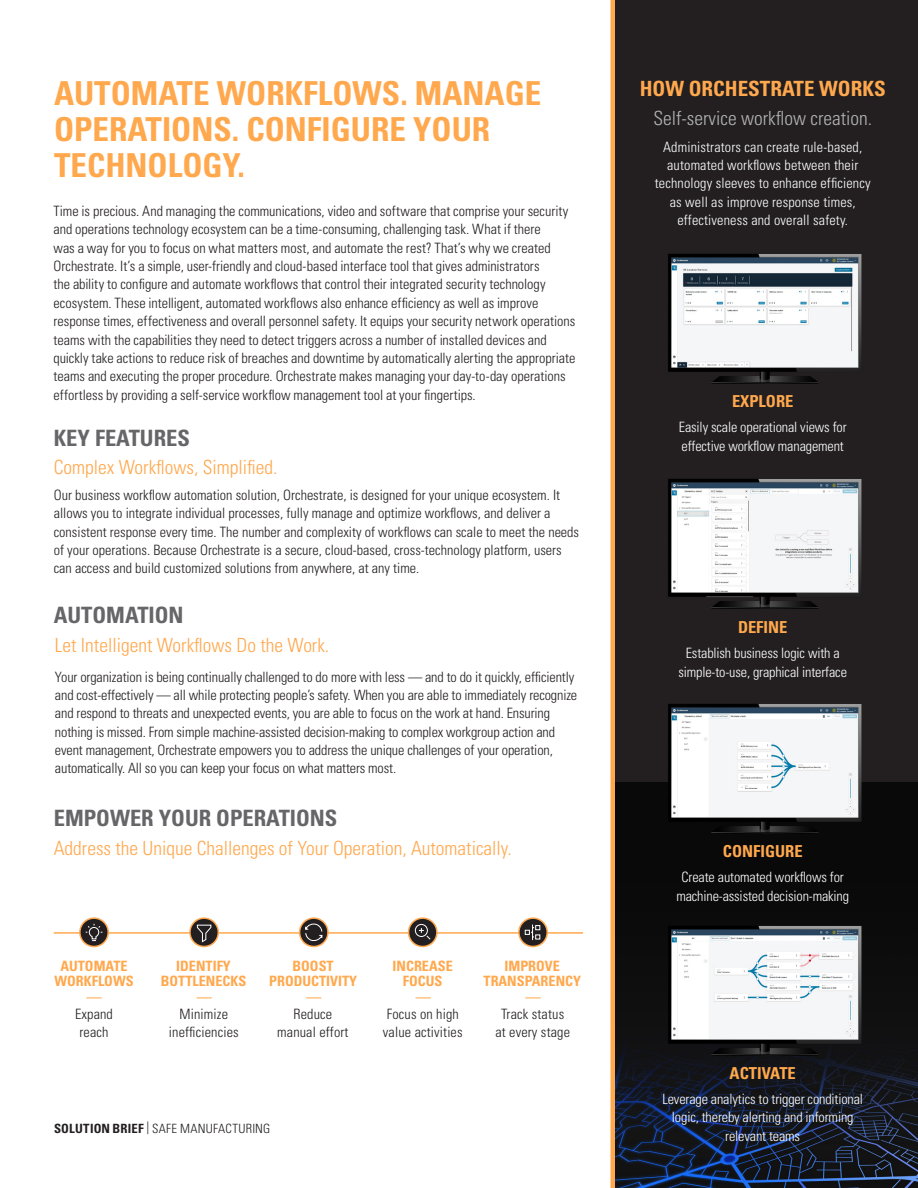
<style>
.page{position:relative;width:918px;height:1188px;background:#fff}
.page>*{position:absolute;margin:0;border:0;box-sizing:border-box;transform-origin:0 0}
.Body_Text{font:700 condensed 33px/36px "Univers LT Std";color:#ffa84d}
.Body_Text-2{font:700 condensed 22.5px "Univers LT Std";color:#666669}
.Body_Text-3{font:700 condensed 21px "Univers LT Std";color:#ffa84d}
.Body_Text-4{font:300 condensed 19.5px "Univers LT Std";color:#ffa84d}
.Body_Text-5{font:300 condensed 19.5px "Univers LT Std";color:#b3b3b3}
.Body_Text-6{font:700 condensed 16.5px "Univers LT Std";color:#ffa84d}
.Body_Text-7{font:300 condensed 14.25px/18.3px "Univers LT Std";color:#231f20;text-align:center}
.Body_Text-8{font:300 condensed 14.25px/18.3px "Univers LT Std";letter-spacing:-.01em;color:#fff;text-align:center}
.Body_Text-9{font:300 condensed 14.25px/18.3px "Univers LT Std";letter-spacing:.01em;color:#fff;text-align:center}
.Body_Text-10{font:700 condensed 14.25px/15px "Univers LT Std";color:#ffa84d;text-align:center}
.t1{font:300 condensed 12.75px "Univers LT Std";letter-spacing:.02em;color:#231f20}
.s1{font-weight:700}
</style>
<div class="page">
<div style="left:610px;top:0;width:6px;height:1188px;background:#ffa84d"></div>
<hr style="left:55px;top:932px;width:527px;height:2px;background:#ffa84d">
<svg style="left:80px;top:918px;width:28px;height:28px"></svg>
<div style="left:79px;top:917px;width:30px;height:30px;border:2px solid #ffa84d;border-radius:50%"></div>
<svg style="left:87px;top:997px;width:14px;height:1px"></svg>
<svg style="left:85px;top:923px;width:18px;height:18px"></svg>
<svg style="left:190px;top:918px;width:28px;height:28px"></svg>
<div style="left:189px;top:917px;width:30px;height:30px;border:2px solid #ffa84d;border-radius:50%"></div>
<svg style="left:197px;top:997px;width:14px;height:1px"></svg>
<svg style="left:197px;top:924px;width:15px;height:19px"></svg>
<svg style="left:519px;top:918px;width:28px;height:28px"></svg>
<div style="left:518px;top:917px;width:30px;height:30px;border:2px solid #ffa84d;border-radius:50%"></div>
<svg style="left:526px;top:997px;width:14px;height:1px"></svg>
<svg style="left:525px;top:925px;width:15px;height:15px"></svg>
<div style="left:409px;top:918px;width:28px;height:28px;background:#231f20;border-radius:50%"></div>
<div style="left:408px;top:917px;width:30px;height:30px;border:2px solid #ffa84d;border-radius:50%"></div>
<svg style="left:416px;top:997px;width:14px;height:1px"></svg>
<svg style="left:415px;top:924px;width:16px;height:16px"></svg>
<svg style="left:300px;top:918px;width:28px;height:28px"></svg>
<div style="left:299px;top:917px;width:30px;height:30px;border:2px solid #ffa84d;border-radius:50%"></div>
<svg style="left:307px;top:997px;width:14px;height:1px"></svg>
<svg style="left:305px;top:922px;width:18px;height:21px"></svg>
<div style="left:615px;top:0;width:303px;height:1188px;background:#231f20"></div>
<img style="left:615px;top:783px;width:303px;height:405px">
<img style="left:668px;top:254px;width:194px;height:129px">
<img style="left:668px;top:479px;width:194px;height:129px">
<img style="left:649px;top:704px;width:227px;height:129px">
<img style="left:649px;top:926px;width:227px;height:130px">
<p class="Body_Text" style="left:54px;top:75px;width:489px">AUTOMATE WORKFLOWS. MANAGE<br>OPERATIONS. CONFIGURE YOUR<br>TECHNOLOGY.</p>
<p class="Body_Text-7" style="left:53px;top:202px;width:523px;text-align:left">Time is precious. And managing the communications, video and software that comprise your security and operations technology ecosystem can be a time-consuming, challenging task. What if there<br>was a way for you to focus on what matters most, and automate the rest? That’s why we created Orchestrate. It’s a simple, user-friendly and cloud-based interface tool that gives administrators<br>the ability to configure and automate workflows that control their integrated security technology ecosystem. These intelligent, automated workflows also enhance efficiency as well as improve response times, effectiveness and overall personnel safety. It equips your security network operations teams with the capabilities they need to detect triggers across a number of installed devices and quickly take actions to reduce risk of breaches and downtime by automatically alerting the appropriate teams and executing the proper procedure. Orchestrate makes managing your day-to-day operations effortless by providing a self-service workflow management tool at your fingertips.</p>
<p class="Body_Text-2" style="left:54px;top:424px;width:138px">KEY FEATURES</p>
<p class="Body_Text-4" style="left:54px;top:455px;width:225px">Complex Workflows, Simplified.</p>
<p class="Body_Text-7" style="left:54px;top:486px;width:527px;text-align:left">Our business workflow automation solution, Orchestrate, is designed for your unique ecosystem. It allows you to integrate individual processes, fully manage and optimize workflows, and deliver a consistent response every time. The number and complexity of workflows can scale to meet the needs of your operations. Because Orchestrate is a secure, cloud-based, cross-technology platform, users can access and build customized solutions from anywhere, at any time.</p>
<p class="Body_Text-2" style="left:54px;top:601px;width:131px">AUTOMATION</p>
<p class="Body_Text-4" style="left:55px;top:633px;width:276px">Let Intelligent Workflows Do the Work.</p>
<p class="Body_Text-7" style="left:55px;top:667px;width:524px;text-align:left">Your organization is being continually challenged to do more with less — and to do it quickly, efficiently and cost-effectively — all while protecting people’s safety. When you are able to immediately recognize and respond to threats and unexpected events, you are able to focus on the work at hand. Ensuring nothing is missed. From simple machine-assisted decision-making to complex workgroup action and event management, Orchestrate empowers you to address the unique challenges of your operation, automatically. All so you can keep your focus on what matters most.</p>
<p class="Body_Text-2" style="left:54px;top:804px;width:285px">EMPOWER YOUR OPERATIONS</p>
<p class="Body_Text-4" style="left:54px;top:836px;width:460px">Address the Unique Challenges of Your Operation, Automatically.</p>
<p class="Body_Text-10" style="left:54px;top:959px;width:81px">AUTOMATE<br>WORKFLOWS</p>
<p class="Body_Text-7" style="left:75px;top:1005px;width:39px">Expand reach</p>
<p class="Body_Text-10" style="left:161px;top:959px;width:87px">IDENTIFY<br>BOTTLENECKS</p>
<p class="Body_Text-7" style="left:169px;top:1005px;width:71px">Minimize inefficiencies</p>
<p class="Body_Text-10" style="left:269px;top:959px;width:89px">BOOST<br>PRODUCTIVITY</p>
<p class="Body_Text-7" style="left:277px;top:1005px;width:73px">Reduce manual effort</p>
<p class="Body_Text-10" style="left:393px;top:959px;width:62px">INCREASE<br>FOCUS</p>
<p class="Body_Text-7" style="left:383px;top:1005px;width:81px;text-align:left">Focus on high value activities</p>
<p class="Body_Text-10" style="left:484px;top:959px;width:99px">IMPROVE<br>TRANSPARENCY</p>
<p class="Body_Text-7" style="left:495px;top:1005px;width:76px">Track status at every stage</p>
<p class="t1" style="left:54px;top:1121px;width:218px"><span class="s1">SOLUTION BRIEF</span> | SAFE MANUFACTURING</p>
<p class="Body_Text-3" style="left:640px;top:76px;width:248px">HOW ORCHESTRATE WORKS</p>
<p class="Body_Text-5" style="left:653px;top:106px;width:220px">Self-service workflow creation.</p>
<p class="Body_Text-9" style="left:655px;top:137px;width:217px">Administrators can create rule-based, automated workflows between their technology sleeves to enhance efficiency as well as improve response times, effectiveness and overall safety.</p>
<p class="Body_Text-6" style="left:732px;top:391px;width:63px">EXPLORE</p>
<p class="Body_Text-8" style="left:679px;top:418px;width:169px;text-align:left">Easily scale operational views for effective workflow management</p>
<p class="Body_Text-6" style="left:738px;top:617px;width:51px">DEFINE</p>
<p class="Body_Text-8" style="left:678px;top:644px;width:170px">Establish business logic with a simple-to-use, graphical interface</p>
<p class="Body_Text-6" style="left:723px;top:841px;width:81px">CONFIGURE</p>
<p class="Body_Text-8" style="left:676px;top:868px;width:174px">Create automated workflows for machine-assisted decision-making</p>
<p class="Body_Text-6" style="left:730px;top:1063px;width:68px">ACTIVATE</p>
<p class="Body_Text-8" style="left:662px;top:1090px;width:202px">Leverage analytics to trigger conditional logic, thereby alerting and informing relevant teams</p>
</div>
